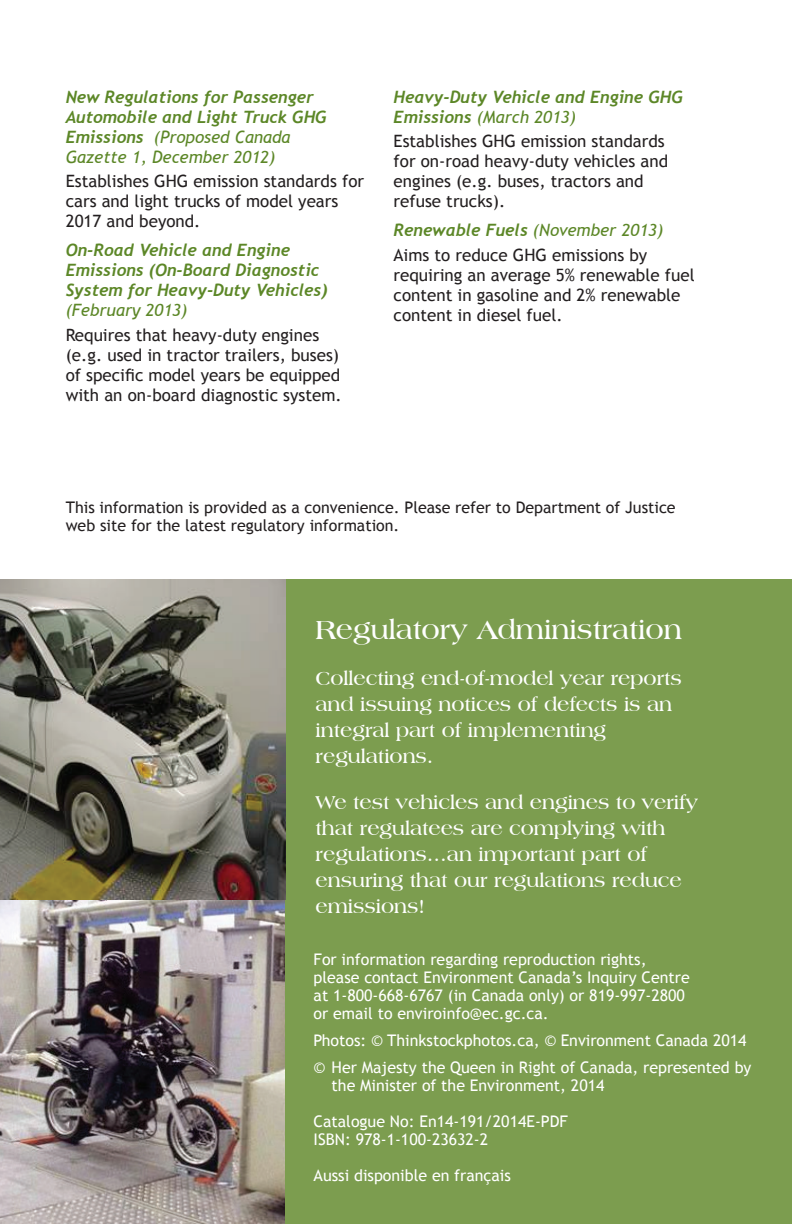
<style>
.page{position:relative;width:792px;height:1224px;background:#fff}
.page>*{position:absolute;margin:0;border:0;box-sizing:border-box;transform-origin:0 0}
.t1{font:700 28px "Americana BT";color:#fff}
.t2{font:700 20px/26px "Americana BT";color:#fff}
.t3{font:17px/20px "Trebuchet MS";color:#231f20}
.t4{font:italic 700 17px/20px "Trebuchet";color:#5c8727}
.t5{font:italic 17px/20px "Trebuchet MS";color:#5c8727}
.t6{font:16px/18px "Trebuchet MS";color:#fff}
.t7{font:16px/18px "Trebuchet MS";color:#231f20}
.s1{font-family:"Trebuchet";font-weight:700}
.s2{font-family:"Trebuchet";font-weight:700;font-style:italic;color:#5c8727}
.s3{font-style:italic;color:#5c8727}
.s4{font-family:"Trebuchet MS";font-weight:400}
</style>
<div class="page">
<div style="left:0;top:580px;width:792px;height:644px;background:#7c9d4f"></div>
<img style="left:0;top:899px;width:285px;height:325px">
<img style="left:0;top:579px;width:285px;height:320px">
<p class="t4" style="left:66px;top:87px;width:262px">New Regulations for Passenger<br>Automobile and Light Truck GHG</p>
<p class="t5" style="left:66px;top:127px;width:226px"><span class="s1">Emissions</span> (Proposed Canada<br>Gazette 1, December 2012)</p>
<p class="t3" style="left:66px;top:171px;width:300px">Establishes GHG emission standards for cars and light trucks of model years<br>2017 and beyond.</p>
<p class="t4" style="left:66px;top:240px;width:263px">On-Road Vehicle and Engine<br>Emissions (On-Board Diagnostic<br>System for Heavy-Duty Vehicles)</p>
<p class="t5" style="left:66px;top:300px;width:123px">(February 2013)</p>
<p class="t3" style="left:66px;top:325px;width:277px">Requires that heavy-duty engines (e.g. used in tractor trailers, buses) of specific model years be equipped with an on-board diagnostic system.</p>
<p class="t4" style="left:394px;top:87px;width:291px">Heavy-Duty Vehicle and Engine GHG</p>
<p class="t3" style="left:394px;top:104px;width:273px;line-height:24.6px"><span class="s2">Emissions</span> <span class="s3">(March 2013)<br></span>Establishes GHG emission standards</p>
<p class="t3" style="left:394px;top:151px;width:276px">for on-road heavy-duty vehicles and engines (e.g. buses, tractors and refuse trucks).</p>
<p class="t4" style="left:394px;top:220px;width:271px">Renewable Fuels <span class="s4">(November 2013)</span></p>
<p class="t3" style="left:394px;top:245px;width:303px">Aims to reduce GHG emissions by requiring an average 5% renewable fuel content in gasoline and 2% renewable content in diesel fuel.</p>
<p class="t7" style="left:66px;top:499px;width:611px">This information is provided as a convenience. Please refer to Department of Justice web site for the latest regulatory information.</p>
<h1 class="t1" style="left:316px;top:613px;width:368px">Regulatory Administration</h1>
<p class="t2" style="left:316px;top:665px;width:368px">Collecting end-of-model year reports and issuing notices of defects is an integral part of implementing regulations.</p>
<p class="t2" style="left:316px;top:789px;width:384px">We test vehicles and engines to verify that regulatees are complying with regulations…an important part of ensuring that our regulations reduce emissions!</p>
<p class="t6" style="left:314px;top:950px;width:378px">For information regarding reproduction rights, please contact Environment Canada’s Inquiry Centre at 1-800-668-6767 (in Canada only) or 819-997-2800 or email to enviroinfo@ec.gc.ca.</p>
<p class="t6" style="left:314px;top:1027px;width:439px;line-height:27px">Photos: © Thinkstockphotos.ca, © Environment Canada 2014 © Her Majesty the Queen in Right of Canada, represented by</p>
<p class="t6" style="left:332px;top:1076px;width:274px">the Minister of the Environment, 2014</p>
<p class="t6" style="left:314px;top:1112px;width:256px">Catalogue No: En14-191/2014E-PDF<br>ISBN: 978-1-100-23632-2</p>
<p class="t6" style="left:314px;top:1166px;width:199px">Aussi disponible en français</p>
</div>
